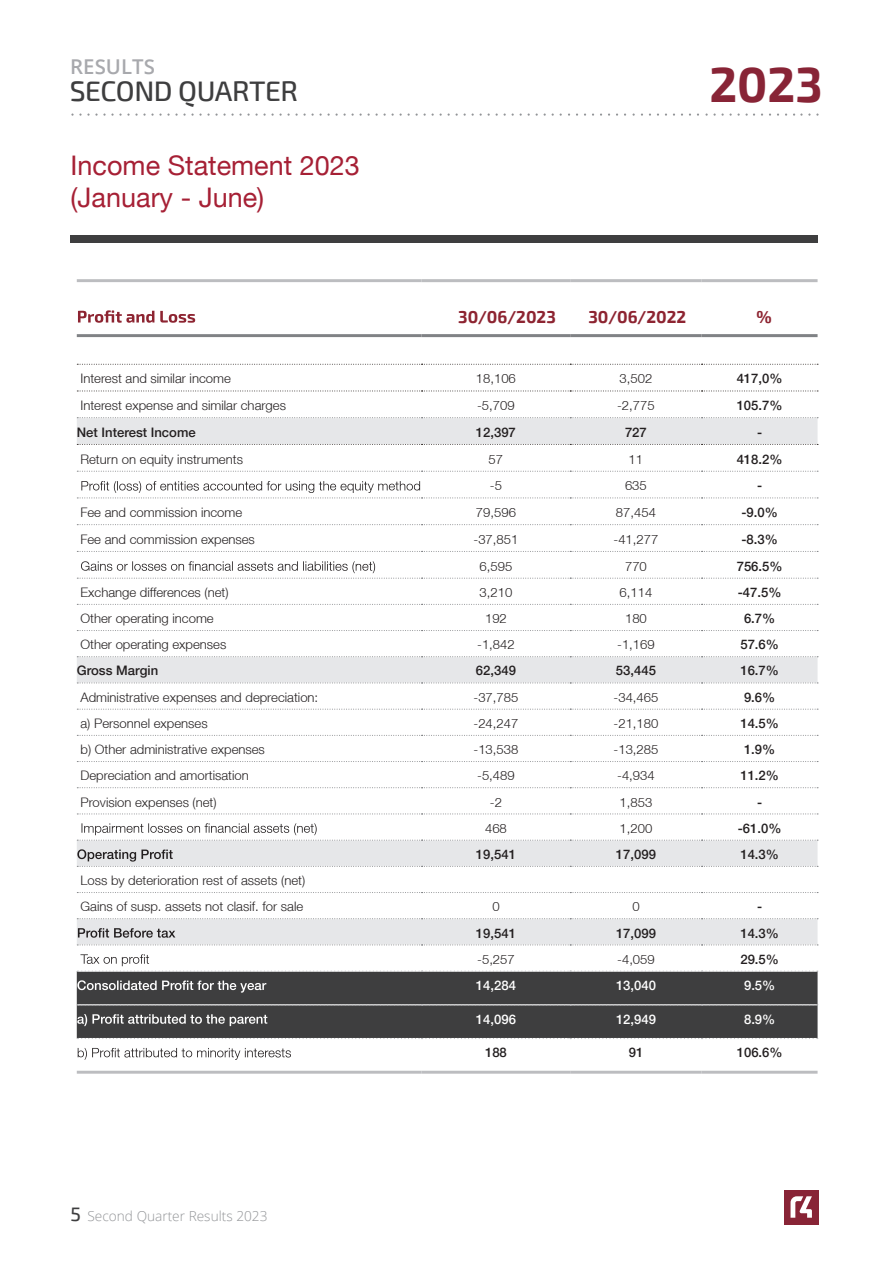
<style>
.page{position:relative;width:893px;height:1263px;background:#fff}
.page>*{position:absolute;margin:0;border:0;box-sizing:border-box;transform-origin:0 0}
.t1{font:700 48.15px "Exo 2";color:#882436}
.t2{font:500 28.2px "Exo 2";letter-spacing:-.015em;color:#3e3e3f}
.t3{font:27px/32.4px "Helvetica Neue LT";color:#a62035}
.t4{font:600 20.4px "Open Sans";color:#a8a9ad}
.t5{font:500 19.5px "Exo 2";color:#3e3e3f}
.t6{font:700 16.8px "Exo 2";color:#8d2431}
.t7{font:300 13.65px "Open Sans";color:#939598}
.t8{font:300 13.05px/26.2px "Helvetica Neue LT";color:#231f20}
.t9{font:500 13.05px "Helvetica Neue LT";color:#231f20}
.t10{font:500 13.05px "Helvetica Neue LT";color:#fff}
</style>
<div class="page">
<div style="left:784px;top:1190px;width:34px;height:34px;background:#882436"></div>
<svg style="left:790px;top:1196px;width:22px;height:22px"></svg>
<div style="left:71px;top:236px;width:747px;height:7px;background:#3e3e3f"></div>
<svg style="left:71px;top:113px;width:748px;height:3px"></svg>
<svg style="left:77px;top:418px;width:741px;height:526px"></svg>
<div style="left:77px;top:972px;width:741px;height:66px;background:#3e3e3f"></div>
<hr style="left:422px;top:279px;width:148px;height:3px;background:#bcbdc0">
<hr style="left:570px;top:279px;width:132px;height:3px;background:#bcbdc0">
<hr style="left:702px;top:279px;width:116px;height:3px;background:#bcbdc0">
<hr style="left:422px;top:334px;width:148px;height:3px;background:#808285">
<hr style="left:570px;top:334px;width:132px;height:3px;background:#808285">
<hr style="left:702px;top:334px;width:116px;height:3px;background:#808285">
<hr style="left:77px;top:279px;width:345px;height:3px;background:#bcbdc0">
<hr style="left:77px;top:334px;width:345px;height:3px;background:#808285">
<svg style="left:77px;top:364px;width:741px;height:28px"></svg>
<svg style="left:77px;top:417px;width:741px;height:1px"></svg>
<svg style="left:77px;top:444px;width:741px;height:1px"></svg>
<svg style="left:77px;top:471px;width:741px;height:1px"></svg>
<svg style="left:77px;top:524px;width:741px;height:1px"></svg>
<svg style="left:77px;top:551px;width:741px;height:1px"></svg>
<svg style="left:77px;top:604px;width:741px;height:1px"></svg>
<svg style="left:77px;top:630px;width:741px;height:1px"></svg>
<svg style="left:77px;top:656px;width:741px;height:1px"></svg>
<svg style="left:77px;top:683px;width:741px;height:1px"></svg>
<svg style="left:77px;top:709px;width:741px;height:1px"></svg>
<svg style="left:77px;top:735px;width:741px;height:1px"></svg>
<svg style="left:77px;top:761px;width:741px;height:1px"></svg>
<svg style="left:77px;top:787px;width:741px;height:1px"></svg>
<svg style="left:77px;top:813px;width:741px;height:1px"></svg>
<svg style="left:77px;top:892px;width:741px;height:1px"></svg>
<svg style="left:77px;top:918px;width:741px;height:1px"></svg>
<svg style="left:77px;top:944px;width:741px;height:1px"></svg>
<hr style="left:77px;top:1071px;width:345px;height:3px;background:#bcbdc0">
<hr style="left:422px;top:1071px;width:148px;height:3px;background:#bcbdc0">
<hr style="left:570px;top:1071px;width:132px;height:3px;background:#bcbdc0">
<hr style="left:702px;top:1071px;width:116px;height:3px;background:#bcbdc0">
<svg style="left:77px;top:1038px;width:741px;height:1px"></svg>
<svg style="left:77px;top:1004px;width:741px;height:1px"></svg>
<svg style="left:78px;top:310px;width:117px;height:13px"></svg>
<svg style="left:77px;top:481px;width:741px;height:18px"></svg>
<svg style="left:77px;top:561px;width:741px;height:18px"></svg>
<svg style="left:77px;top:823px;width:741px;height:18px"></svg>
<svg style="left:77px;top:849px;width:741px;height:18px;background:#e0e1e3"></svg>
<svg style="left:78px;top:928px;width:97px;height:10px"></svg>
<svg style="left:77px;top:954px;width:741px;height:18px"></svg>
<svg style="left:77px;top:980px;width:189px;height:12px;background:#727273"></svg>
<svg style="left:77px;top:1014px;width:190px;height:12px;background:#737373"></svg>
<svg style="left:78px;top:1048px;width:213px;height:12px"></svg>
<h3 class="t4" style="left:70px;top:53px;width:86px">RESULTS</h3>
<h2 class="t2" style="left:70px;top:75px;width:230px">SECOND QUARTER</h2>
<h3 class="t3" style="left:71px;top:149px;width:291px">Income Statement 2023 (January - June)</h3>
<h1 class="t1" style="left:709px;top:56px;width:115px">2023</h1>
<p class="t6" style="left:458px;top:307px;width:99px">30/06/2023</p>
<p class="t6" style="left:588px;top:307px;width:99px">30/06/2022</p>
<p class="t6" style="left:756px;top:307px;width:17px">%</p>
<p class="t8" style="left:80px;top:365px;width:152px">Interest and similar income</p>
<p class="t8" style="left:476px;top:365px;width:42px">18,106</p>
<p class="t8" style="left:619px;top:365px;width:34px">3,502</p>
<p class="t9" style="left:737px;top:371px;width:47px">417,0%</p>
<p class="t8" style="left:80px;top:392px;width:207px">Interest expense and similar charges</p>
<p class="t8" style="left:477px;top:392px;width:39px">-5,709</p>
<p class="t8" style="left:617px;top:392px;width:39px">-2,775</p>
<p class="t9" style="left:737px;top:398px;width:47px">105.7%</p>
<p class="t9" style="left:77px;top:424px;width:120px">Net Interest Income</p>
<p class="t9" style="left:476px;top:424px;width:42px">12,397</p>
<p class="t9" style="left:625px;top:424px;width:23px">727</p>
<p class="t9" style="left:757px;top:424px;width:7px">-</p>
<p class="t8" style="left:80px;top:446px;width:164px">Return on equity instruments</p>
<p class="t8" style="left:489px;top:446px;width:16px">57</p>
<p class="t8" style="left:629px;top:446px;width:16px">11</p>
<p class="t9" style="left:737px;top:451px;width:47px">418.2%</p>
<p class="t8" style="left:490px;top:472px;width:14px">-5</p>
<p class="t8" style="left:625px;top:472px;width:23px">635</p>
<p class="t9" style="left:757px;top:478px;width:7px">-</p>
<p class="t8" style="left:80px;top:499px;width:163px">Fee and commission income</p>
<p class="t8" style="left:476px;top:499px;width:42px">79,596</p>
<p class="t8" style="left:616px;top:499px;width:42px">87,454</p>
<p class="t9" style="left:741px;top:505px;width:38px">-9.0%</p>
<p class="t8" style="left:80px;top:526px;width:176px">Fee and commission expenses</p>
<p class="t8" style="left:473px;top:526px;width:46px">-37,851</p>
<p class="t8" style="left:613px;top:526px;width:46px">-41,277</p>
<p class="t9" style="left:741px;top:531px;width:38px">-8.3%</p>
<p class="t8" style="left:480px;top:553px;width:34px">6,595</p>
<p class="t8" style="left:625px;top:553px;width:23px">770</p>
<p class="t9" style="left:737px;top:558px;width:47px">756.5%</p>
<p class="t8" style="left:80px;top:579px;width:150px">Exchange differences (net)</p>
<p class="t8" style="left:480px;top:579px;width:34px">3,210</p>
<p class="t8" style="left:620px;top:579px;width:34px">6,114</p>
<p class="t9" style="left:738px;top:584px;width:45px">-47.5%</p>
<p class="t8" style="left:81px;top:605px;width:135px">Other operating income</p>
<p class="t8" style="left:485px;top:605px;width:23px">192</p>
<p class="t8" style="left:625px;top:605px;width:23px">180</p>
<p class="t9" style="left:744px;top:611px;width:33px">6.7%</p>
<p class="t8" style="left:81px;top:631px;width:147px">Other operating expenses</p>
<p class="t8" style="left:477px;top:631px;width:39px">-1,842</p>
<p class="t8" style="left:617px;top:631px;width:39px">-1,169</p>
<p class="t9" style="left:740px;top:637px;width:40px">57.6%</p>
<p class="t9" style="left:77px;top:663px;width:83px">Gross Margin</p>
<p class="t9" style="left:476px;top:663px;width:42px">62,349</p>
<p class="t9" style="left:616px;top:663px;width:42px">53,445</p>
<p class="t9" style="left:740px;top:663px;width:40px">16.7%</p>
<p class="t8" style="left:81px;top:684px;width:239px">Administrative expenses and depreciation:</p>
<p class="t8" style="left:473px;top:684px;width:46px">-37,785</p>
<p class="t8" style="left:613px;top:684px;width:46px">-34,465</p>
<p class="t9" style="left:744px;top:689px;width:33px">9.6%</p>
<p class="t8" style="left:81px;top:710px;width:129px">a) Personnel expenses</p>
<p class="t8" style="left:473px;top:710px;width:46px">-24,247</p>
<p class="t8" style="left:613px;top:710px;width:46px">-21,180</p>
<p class="t9" style="left:740px;top:715px;width:40px">14.5%</p>
<p class="t8" style="left:81px;top:736px;width:186px">b) Other administrative expenses</p>
<p class="t8" style="left:473px;top:736px;width:46px">-13,538</p>
<p class="t8" style="left:613px;top:736px;width:46px">-13,285</p>
<p class="t9" style="left:744px;top:742px;width:33px">1.9%</p>
<p class="t8" style="left:81px;top:762px;width:170px">Depreciation and amortisation</p>
<p class="t8" style="left:477px;top:762px;width:39px">-5,489</p>
<p class="t8" style="left:617px;top:762px;width:39px">-4,934</p>
<p class="t9" style="left:740px;top:768px;width:40px">11.2%</p>
<p class="t8" style="left:81px;top:788px;width:138px">Provision expenses (net)</p>
<p class="t8" style="left:490px;top:788px;width:14px">-2</p>
<p class="t8" style="left:620px;top:788px;width:34px">1,853</p>
<p class="t9" style="left:757px;top:794px;width:7px">-</p>
<p class="t8" style="left:485px;top:815px;width:23px">468</p>
<p class="t8" style="left:620px;top:815px;width:34px">1,200</p>
<p class="t9" style="left:738px;top:820px;width:45px">-61.0%</p>
<p class="t9" style="left:476px;top:846px;width:42px">19,541</p>
<p class="t9" style="left:616px;top:846px;width:42px">17,099</p>
<p class="t9" style="left:740px;top:846px;width:40px">14.3%</p>
<p class="t8" style="left:81px;top:867px;width:226px">Loss by deterioration rest of assets (net)<br>Gains of susp. assets not clasif. for sale</p>
<p class="t8" style="left:492px;top:893px;width:9px">0</p>
<p class="t8" style="left:632px;top:893px;width:9px">0</p>
<p class="t9" style="left:757px;top:899px;width:7px">-</p>
<p class="t9" style="left:476px;top:925px;width:42px">19,541</p>
<p class="t9" style="left:616px;top:925px;width:42px">17,099</p>
<p class="t9" style="left:740px;top:925px;width:40px">14.3%</p>
<p class="t8" style="left:477px;top:946px;width:39px">-5,257</p>
<p class="t8" style="left:617px;top:946px;width:39px">-4,059</p>
<p class="t9" style="left:740px;top:951px;width:40px">29.5%</p>
<p class="t10" style="left:476px;top:977px;width:42px">14,284</p>
<p class="t10" style="left:616px;top:977px;width:42px">13,040</p>
<p class="t10" style="left:744px;top:977px;width:33px">9.5%</p>
<p class="t10" style="left:476px;top:1011px;width:42px">14,096</p>
<p class="t10" style="left:616px;top:1011px;width:42px">12,949</p>
<p class="t10" style="left:744px;top:1011px;width:33px">8.9%</p>
<p class="t9" style="left:485px;top:1045px;width:23px">188</p>
<p class="t9" style="left:629px;top:1045px;width:16px">91</p>
<p class="t9" style="left:737px;top:1045px;width:47px">106.6%</p>
<h3 class="t5" style="left:71px;top:1202px;width:12px">5</h3>
<p class="t7" style="left:87px;top:1207px;width:182px">Second Quarter Results 2023</p>
</div>
